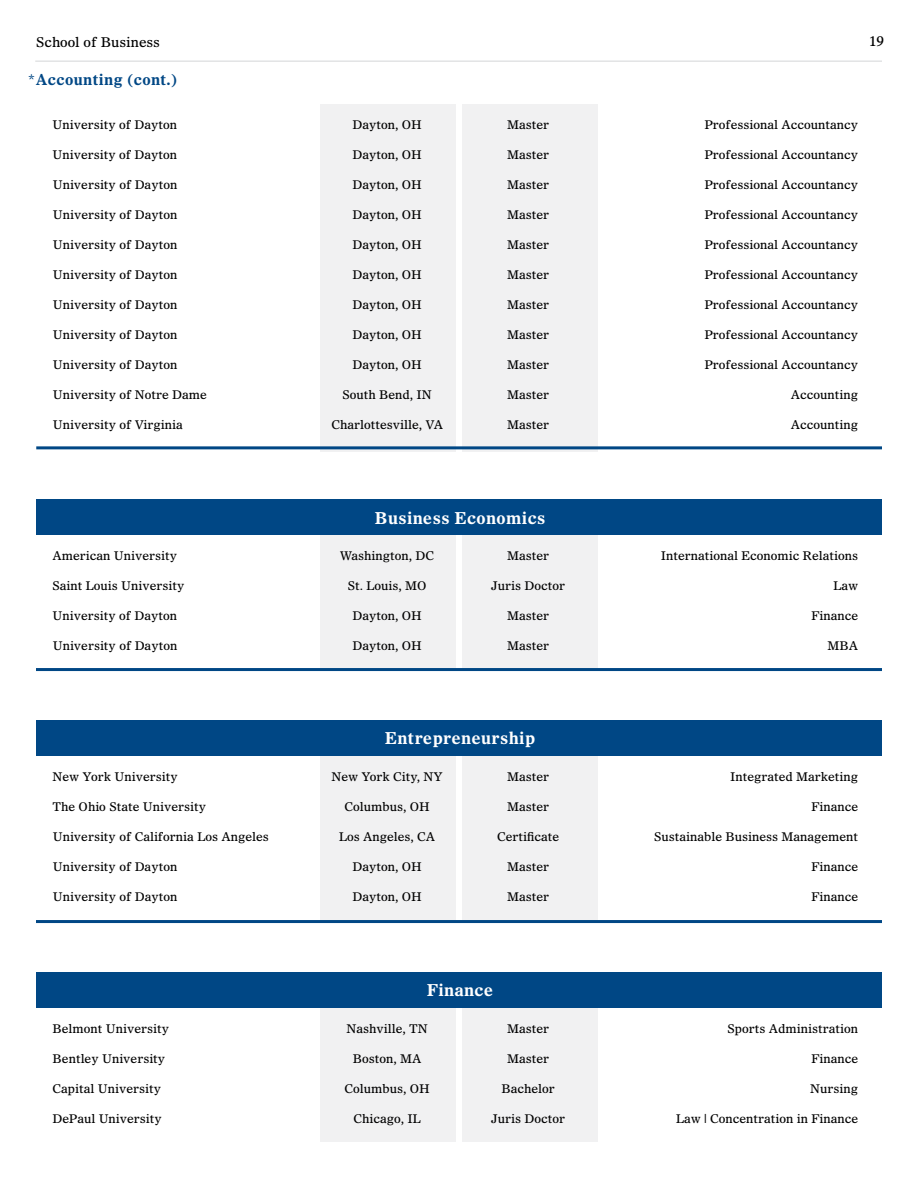
<style>
.page{position:relative;width:918px;height:1188px;background:#fff}
.page>*{position:absolute;margin:0;border:0;box-sizing:border-box;transform-origin:0 0}
.t1{font:700 16.5px "Olympian LT Std";letter-spacing:.02em;color:#fff}
.t2{font:700 15px "Olympian LT Std";letter-spacing:.02em;color:#004785}
.t3{font:13.5px "Olympian LT Std";color:#000101}
.t4{font:12px "Olympian LT Std";color:#000}
</style>
<div class="page">
<hr style="left:35px;top:60px;width:847px;height:2px;background:#e2e3e4">
<div style="left:462px;top:104px;width:136px;height:347px;background:#f1f1f2"></div>
<div style="left:320px;top:104px;width:136px;height:347px;background:#f1f1f2"></div>
<hr style="left:36px;top:446px;width:846px;height:3px;background:#004785">
<div style="left:462px;top:535px;width:136px;height:135px;background:#f1f1f2"></div>
<div style="left:320px;top:535px;width:136px;height:135px;background:#f1f1f2"></div>
<div style="left:36px;top:499px;width:846px;height:36px;background:#004785"></div>
<hr style="left:36px;top:668px;width:846px;height:3px;background:#004785">
<div style="left:462px;top:756px;width:136px;height:166px;background:#f1f1f2"></div>
<div style="left:320px;top:756px;width:136px;height:166px;background:#f1f1f2"></div>
<div style="left:36px;top:720px;width:846px;height:36px;background:#004785"></div>
<hr style="left:36px;top:920px;width:846px;height:3px;background:#004785">
<div style="left:462px;top:1008px;width:136px;height:134px;background:#f1f1f2"></div>
<div style="left:320px;top:1008px;width:136px;height:134px;background:#f1f1f2"></div>
<div style="left:36px;top:972px;width:846px;height:36px;background:#004785"></div>
<p class="t3" style="left:36px;top:34px;width:125px">School of Business</p>
<p class="t2" style="left:28px;top:70px;width:151px">*Accounting (cont.)</p>
<p class="t3" style="left:869px;top:32px;width:17px">19</p>
<p class="t4" style="left:53px;top:117px;width:126px">University of Dayton</p>
<p class="t4" style="left:352px;top:117px;width:71px">Dayton, OH</p>
<p class="t4" style="left:507px;top:117px;width:44px">Master</p>
<p class="t4" style="left:705px;top:117px;width:155px">Professional Accountancy</p>
<p class="t4" style="left:53px;top:147px;width:126px">University of Dayton</p>
<p class="t4" style="left:352px;top:147px;width:71px">Dayton, OH</p>
<p class="t4" style="left:507px;top:147px;width:44px">Master</p>
<p class="t4" style="left:705px;top:147px;width:155px">Professional Accountancy</p>
<p class="t4" style="left:53px;top:177px;width:126px">University of Dayton</p>
<p class="t4" style="left:353px;top:177px;width:71px">Dayton, OH</p>
<p class="t4" style="left:507px;top:177px;width:44px">Master</p>
<p class="t4" style="left:705px;top:177px;width:155px">Professional Accountancy</p>
<p class="t4" style="left:53px;top:207px;width:126px">University of Dayton</p>
<p class="t4" style="left:353px;top:207px;width:71px">Dayton, OH</p>
<p class="t4" style="left:507px;top:207px;width:44px">Master</p>
<p class="t4" style="left:705px;top:207px;width:155px">Professional Accountancy</p>
<p class="t4" style="left:53px;top:237px;width:126px">University of Dayton</p>
<p class="t4" style="left:353px;top:237px;width:71px">Dayton, OH</p>
<p class="t4" style="left:507px;top:237px;width:44px">Master</p>
<p class="t4" style="left:705px;top:237px;width:155px">Professional Accountancy</p>
<p class="t4" style="left:53px;top:267px;width:126px">University of Dayton</p>
<p class="t4" style="left:353px;top:267px;width:71px">Dayton, OH</p>
<p class="t4" style="left:507px;top:267px;width:44px">Master</p>
<p class="t4" style="left:705px;top:267px;width:155px">Professional Accountancy</p>
<p class="t4" style="left:53px;top:297px;width:126px">University of Dayton</p>
<p class="t4" style="left:353px;top:297px;width:71px">Dayton, OH</p>
<p class="t4" style="left:507px;top:297px;width:44px">Master</p>
<p class="t4" style="left:705px;top:297px;width:155px">Professional Accountancy</p>
<p class="t4" style="left:53px;top:327px;width:126px">University of Dayton</p>
<p class="t4" style="left:353px;top:327px;width:71px">Dayton, OH</p>
<p class="t4" style="left:507px;top:327px;width:44px">Master</p>
<p class="t4" style="left:705px;top:327px;width:155px">Professional Accountancy</p>
<p class="t4" style="left:53px;top:357px;width:126px">University of Dayton</p>
<p class="t4" style="left:353px;top:357px;width:71px">Dayton, OH</p>
<p class="t4" style="left:507px;top:357px;width:44px">Master</p>
<p class="t4" style="left:705px;top:357px;width:155px">Professional Accountancy</p>
<p class="t4" style="left:53px;top:387px;width:156px">University of Notre Dame</p>
<p class="t4" style="left:343px;top:387px;width:91px">South Bend, IN</p>
<p class="t4" style="left:507px;top:387px;width:44px">Master</p>
<p class="t4" style="left:791px;top:387px;width:69px">Accounting</p>
<p class="t4" style="left:53px;top:417px;width:132px">University of Virginia</p>
<p class="t4" style="left:331px;top:417px;width:113px">Charlottesville, VA</p>
<p class="t4" style="left:507px;top:417px;width:44px">Master</p>
<p class="t4" style="left:791px;top:417px;width:69px">Accounting</p>
<h1 class="t1" style="left:375px;top:508px;width:172px">Business Economics</h1>
<p class="t4" style="left:53px;top:548px;width:126px">American University</p>
<p class="t4" style="left:340px;top:548px;width:96px">Washington, DC</p>
<p class="t4" style="left:507px;top:548px;width:44px">Master</p>
<p class="t4" style="left:661px;top:548px;width:199px">International Economic Relations</p>
<p class="t4" style="left:53px;top:578px;width:133px">Saint Louis University</p>
<p class="t4" style="left:348px;top:578px;width:80px">St. Louis, MO</p>
<p class="t4" style="left:491px;top:578px;width:76px">Juris Doctor</p>
<p class="t4" style="left:833px;top:578px;width:26px">Law</p>
<p class="t4" style="left:53px;top:608px;width:126px">University of Dayton</p>
<p class="t4" style="left:352px;top:608px;width:71px">Dayton, OH</p>
<p class="t4" style="left:507px;top:608px;width:44px">Master</p>
<p class="t4" style="left:811px;top:608px;width:48px">Finance</p>
<p class="t4" style="left:53px;top:638px;width:126px">University of Dayton</p>
<p class="t4" style="left:353px;top:638px;width:71px">Dayton, OH</p>
<p class="t4" style="left:507px;top:638px;width:44px">Master</p>
<p class="t4" style="left:828px;top:638px;width:32px">MBA</p>
<h1 class="t1" style="left:385px;top:728px;width:151px">Entrepreneurship</h1>
<p class="t4" style="left:53px;top:769px;width:127px">New York University</p>
<p class="t4" style="left:331px;top:769px;width:113px">New York City, NY</p>
<p class="t4" style="left:507px;top:769px;width:44px">Master</p>
<p class="t4" style="left:730px;top:769px;width:130px">Integrated Marketing</p>
<p class="t4" style="left:53px;top:799px;width:155px">The Ohio State University</p>
<p class="t4" style="left:345px;top:799px;width:87px">Columbus, OH</p>
<p class="t4" style="left:507px;top:799px;width:44px">Master</p>
<p class="t4" style="left:811px;top:799px;width:48px">Finance</p>
<p class="t4" style="left:53px;top:829px;width:218px">University of California Los Angeles</p>
<p class="t4" style="left:339px;top:829px;width:98px">Los Angeles, CA</p>
<p class="t4" style="left:497px;top:829px;width:64px">Certificate</p>
<p class="t4" style="left:654px;top:829px;width:206px">Sustainable Business Management</p>
<p class="t4" style="left:53px;top:859px;width:126px">University of Dayton</p>
<p class="t4" style="left:353px;top:859px;width:71px">Dayton, OH</p>
<p class="t4" style="left:507px;top:859px;width:44px">Master</p>
<p class="t4" style="left:812px;top:859px;width:48px">Finance</p>
<p class="t4" style="left:53px;top:889px;width:126px">University of Dayton</p>
<p class="t4" style="left:353px;top:889px;width:71px">Dayton, OH</p>
<p class="t4" style="left:507px;top:889px;width:44px">Master</p>
<p class="t4" style="left:812px;top:889px;width:48px">Finance</p>
<h1 class="t1" style="left:427px;top:980px;width:68px">Finance</h1>
<p class="t4" style="left:53px;top:1021px;width:118px">Belmont University</p>
<p class="t4" style="left:346px;top:1021px;width:83px">Nashville, TN</p>
<p class="t4" style="left:507px;top:1021px;width:44px">Master</p>
<p class="t4" style="left:727px;top:1021px;width:132px">Sports Administration</p>
<p class="t4" style="left:53px;top:1051px;width:114px">Bentley University</p>
<p class="t4" style="left:353px;top:1051px;width:70px">Boston, MA</p>
<p class="t4" style="left:507px;top:1051px;width:44px">Master</p>
<p class="t4" style="left:811px;top:1051px;width:48px">Finance</p>
<p class="t4" style="left:53px;top:1081px;width:110px">Capital University</p>
<p class="t4" style="left:345px;top:1081px;width:87px">Columbus, OH</p>
<p class="t4" style="left:501px;top:1081px;width:55px">Bachelor</p>
<p class="t4" style="left:810px;top:1081px;width:49px">Nursing</p>
<p class="t4" style="left:53px;top:1111px;width:111px">DePaul University</p>
<p class="t4" style="left:353px;top:1111px;width:69px">Chicago, IL</p>
<p class="t4" style="left:491px;top:1111px;width:76px">Juris Doctor</p>
<p class="t4" style="left:676px;top:1111px;width:184px">Law | Concentration in Finance</p>
</div>
